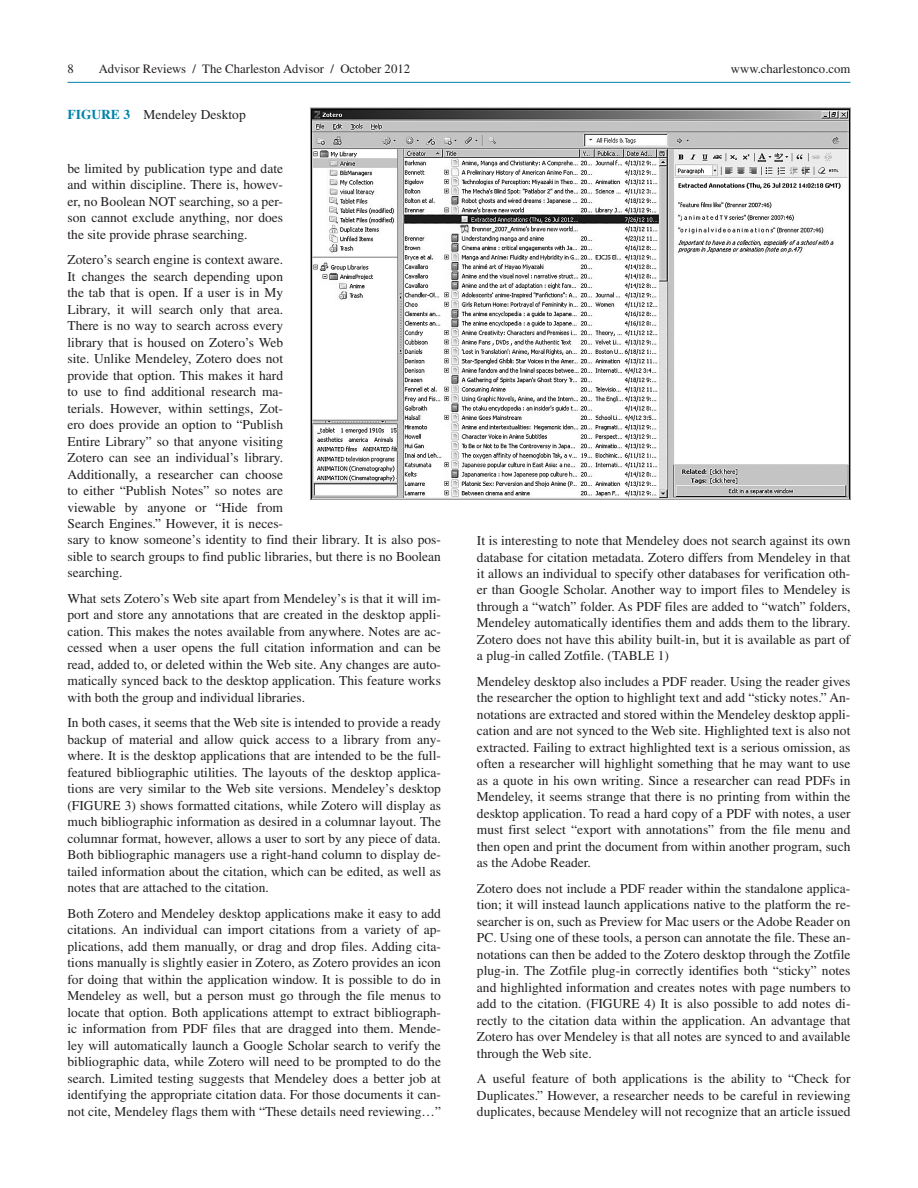
<style>
.page{position:relative;width:918px;height:1188px;background:#fff}
.page>*{position:absolute;margin:0;border:0;box-sizing:border-box;transform-origin:0 0}
.t1{font:13.5px/16.5px "Times";color:#231f20;text-align:justify}
.t2{font:700 13.5px "Times";color:#0083a9}
.t3{font:12.75px "Times";color:#231f20}
.s1{font-weight:700;color:#0083a9}
</style>
<div class="page">
<hr style="left:68px;top:82px;width:782px;height:1px;background:#0083a9">
<img style="left:312px;top:110px;width:537px;height:388px">
<p class="t3" style="left:68px;top:62px;width:8px">8</p>
<p class="t3" style="left:99px;top:62px;width:313px">Advisor Reviews / The Charleston Advisor / October 2012</p>
<p class="t3" style="left:731px;top:62px;width:121px">www.charlestonco.com</p>
<p class="t2" style="left:68px;top:106px;width:35px">FIGURE</p>
<p class="t1" style="left:123px;top:106px;width:124px"><span class="s1">3</span> Mendeley Desktop</p>
<p class="t1" style="left:68px;top:160px;width:217px">be limited by publication type and date and within discipline. There is, howev&shy;er, no Boolean NOT searching, so a per&shy;son cannot exclude anything, nor does the site provide phrase searching.</p>
<p class="t1" style="left:68px;top:251px;width:375px;text-align:left">Zotero’s search engine is context aware.<br>It changes the search depending upon<br>the tab that is open. If a user is in My<br>Library, it will search only that area.<br>There is no way to search across every<br>library that is housed on Zotero’s Web<br>site. Unlike Mendeley, Zotero does not<br>provide that option. This makes it hard<br>to use to find additional research ma-<br>terials. However, within settings, Zot-<br>ero does provide an option to “Publish<br>Entire Library” so that anyone visiting<br>Zotero can see an individual’s library.<br>Additionally, a researcher can choose<br>to either “Publish Notes” so notes are<br>viewable by anyone or “Hide from<br>Search Engines.” However, it is neces-<br>sary to know someone’s identity to find their library. It is also pos&shy;sible to search groups to find public libraries, but there is no Boolean searching.</p>
<p class="t1" style="left:68px;top:590px;width:375px">What sets Zotero’s Web site apart from Mendeley’s is that it will im&shy;port and store any annotations that are created in the desktop appli&shy;cation. This makes the notes available from anywhere. Notes are ac&shy;cessed when a user opens the full citation information and can be read, added to, or deleted within the Web site. Any changes are auto&shy;matically synced back to the desktop application. This feature works with both the group and individual libraries.</p>
<p class="t1" style="left:68px;top:715px;width:375px">In both cases, it seems that the Web site is intended to provide a ready backup of material and allow quick access to a library from any&shy;where. It is the desktop applications that are intended to be the full&shy;featured bibliographic utilities. The layouts of the desktop applica&shy;tions are very similar to the Web site versions. Mendeley’s desktop (FIGURE 3) shows formatted citations, while Zotero will display as much bibliographic information as desired in a columnar layout. The columnar format, however, allows a user to sort by any piece of data.<br>Both bibliographic managers use a right-hand column to display de&shy;tailed information about the citation, which can be edited, as well as notes that are attached to the citation.</p>
<p class="t1" style="left:68px;top:905px;width:375px">Both Zotero and Mendeley desktop applications make it easy to add citations. An individual can import citations from a variety of ap&shy;plications, add them manually, or drag and drop files. Adding cita&shy;tions manually is slightly easier in Zotero, as Zotero provides an icon for doing that within the application window. It is possible to do in Mendeley as well, but a person must go through the file menus to locate that option. Both applications attempt to extract bibliograph&shy;ic information from PDF files that are dragged into them. Mende&shy;ley will automatically launch a Google Scholar search to verify the bibliographic data, while Zotero will need to be prompted to do the search. Limited testing suggests that Mendeley does a better job at identifying the appropriate citation data. For those documents it can&shy;not cite, Mendeley flags them with “These details need reviewing…”</p>
<p class="t1" style="left:477px;top:532px;width:375px">It is interesting to note that Mendeley does not search against its own database for citation metadata. Zotero differs from Mendeley in that it allows an individual to specify other databases for verification oth&shy;er than Google Scholar. Another way to import files to Mendeley is through a “watch” folder. As PDF files are added to “watch” folders, Mendeley automatically identifies them and adds them to the library.<br>Zotero does not have this ability built-in, but it is available as part of a plug-in called Zotfile. (TABLE 1)</p>
<p class="t1" style="left:477px;top:673px;width:375px">Mendeley desktop also includes a PDF reader. Using the reader gives the researcher the option to highlight text and add “sticky notes.” An&shy;notations are extracted and stored within the Mendeley desktop appli&shy;cation and are not synced to the Web site. Highlighted text is also not extracted. Failing to extract highlighted text is a serious omission, as often a researcher will highlight something that he may want to use as a quote in his own writing. Since a researcher can read PDFs in Mendeley, it seems strange that there is no printing from within the desktop application. To read a hard copy of a PDF with notes, a user must first select “export with annotations” from the file menu and then open and print the document from within another program, such as the Adobe Reader.</p>
<p class="t1" style="left:477px;top:880px;width:375px">Zotero does not include a PDF reader within the standalone applica&shy;tion; it will instead launch applications native to the platform the re&shy;searcher is on, such as Preview for Mac users or the Adobe Reader on PC. Using one of these tools, a person can annotate the file. These an&shy;notations can then be added to the Zotero desktop through the Zotfile plug-in. The Zotfile plug-in correctly identifies both “sticky” notes and highlighted information and creates notes with page numbers to add to the citation. (FIGURE 4) It is also possible to add notes di&shy;rectly to the citation data within the application. An advantage that Zotero has over Mendeley is that all notes are synced to and available through the Web site.</p>
<p class="t1" style="left:477px;top:1071px;width:375px">A useful feature of both applications is the ability to “Check for Duplicates.” However, a researcher needs to be careful in reviewing duplicates, because Mendeley will not recognize that an article issued</p>
</div>
